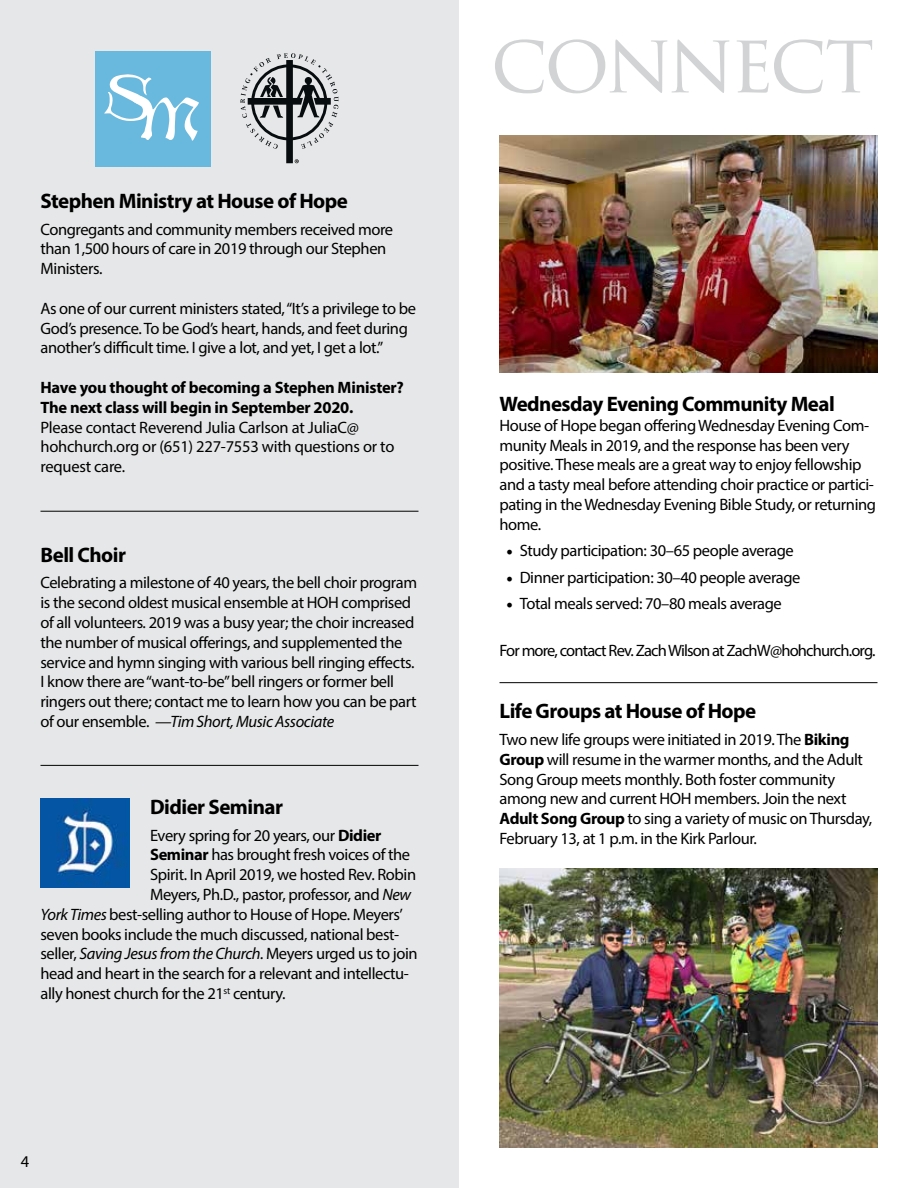
<style>
.page{position:relative;width:918px;height:1188px;background:#fff}
.page>*{position:absolute;margin:0;border:0;box-sizing:border-box;transform-origin:0 0}
.t1{font:81px "Trajan Pro 3";letter-spacing:-.055em;color:#d1d3d4}
.t2{font:700 21px "Myriad Pro";letter-spacing:-.025em;color:#000}
.t3{font:16.5px/19.8px "Myriad Pro";letter-spacing:-.025em;color:#000}
.t4{font:700 16.5px/19.8px "Myriad Pro";letter-spacing:-.015em;color:#000}
.t5{font:16.5px "Myriad Pro";letter-spacing:-.05em;color:#000}
.s1{font-style:italic}
.s2{font-weight:700}
.s3{font-family:"Minion Pro";font-size:18px}
</style>
<div class="page">
<div style="left:0;top:0;width:459px;height:1188px;background:#e6e7e8"></div>
<img style="left:500px;top:868px;width:378px;height:280px">
<img style="left:500px;top:135px;width:378px;height:237px">
<hr style="left:500px;top:682px;width:378px;height:1px;background:#000">
<hr style="left:40px;top:511px;width:378px;height:1px;background:#000">
<hr style="left:40px;top:765px;width:378px;height:1px;background:#000">
<img style="left:41px;top:798px;width:89px;height:90px">
<svg style="left:240px;top:53px;width:98px;height:110px"></svg>
<div style="left:95px;top:51px;width:116px;height:116px;background:#69b8dd"></div>
<svg style="left:104px;top:74px;width:95px;height:67px"></svg>
<p class="t2" style="left:40px;top:187px;width:309px">Stephen Ministry at House of Hope</p>
<p class="t3" style="left:40px;top:219px;width:354px">Congregants and community members received more than 1,500 hours of care in 2019 through our Stephen<br>Ministers.</p>
<p class="t3" style="left:40px;top:298px;width:377px">As one of our current ministers stated, “It’s a privilege to be<br>God’s presence. To be God’s heart, hands, and feet during another’s difficult time. I give a lot, and yet, I get a lot.”</p>
<p class="t4" style="left:40px;top:377px;width:365px">Have you thought of becoming a Stephen Minister?<br>The next class will begin in September 2020.</p>
<p class="t3" style="left:40px;top:417px;width:355px">Please contact Reverend Julia Carlson at JuliaC@ hohchurch.org or (651) 227-7553 with questions or to request care.</p>
<p class="t2" style="left:40px;top:541px;width:87px">Bell Choir</p>
<p class="t3" style="left:40px;top:573px;width:378px">Celebrating a milestone of 40 years, the bell choir program is the second oldest musical ensemble at HOH comprised of all volunteers. 2019 was a busy year; the choir increased the number of musical offerings, and supplemented the service and hymn singing with various bell ringing effects.<br>I know there are “want-to-be” bell ringers or former bell ringers out there; contact me to learn how you can be part of our ensemble. <span class="s1">—Tim Short, Music Associate</span></p>
<p class="t2" style="left:150px;top:793px;width:134px">Didier Seminar</p>
<p class="t3" style="left:150px;top:825px;width:233px">Every spring for 20 years, our <span class="s2">Didier</span></p>
<p class="t3" style="left:150px;top:845px;width:262px"><span class="s2">Seminar</span> has brought fresh voices of the</p>
<p class="t3" style="left:150px;top:865px;width:268px">Spirit. In April 2019, we hosted Rev. Robin</p>
<p class="t3" style="left:150px;top:884px;width:263px">Meyers, Ph.D., pastor, professor, and <span class="s1">New</span></p>
<p class="t3" style="left:40px;top:904px;width:364px"><span class="s1">York Times</span> best-selling author to House of Hope. Meyers’</p>
<p class="t3" style="left:40px;top:924px;width:360px">seven books include the much discussed, national best-</p>
<p class="t3" style="left:40px;top:944px;width:379px">seller, <span class="s1">Saving Jesus from the Church.</span> Meyers urged us to join</p>
<p class="t3" style="left:40px;top:964px;width:370px">head and heart in the search for a relevant and intellectu-</p>
<p class="t3" style="left:40px;top:983px;width:247px">ally honest church for the 21<sup>st</sup> century.</p>
<p class="t3" style="left:21px;top:1151px;width:10px">4</p>
<h1 class="t1" style="left:490px;top:7px;width:386px">CONNECT</h1>
<p class="t2" style="left:500px;top:390px;width:337px">Wednesday Evening Community Meal</p>
<p class="t3" style="left:500px;top:415px;width:378px">House of Hope began offering Wednesday Evening Com&shy;munity Meals in 2019, and the response has been very positive. These meals are a great way to enjoy fellowship and a tasty meal before attending choir practice or partici&shy;pating in the Wednesday Evening Bible Study, or returning home.</p>
<p class="t3" style="left:506px;top:541px;width:289px"><span class="s3">•</span> Study participation: 30–65 people average</p>
<p class="t3" style="left:506px;top:567px;width:296px"><span class="s3">•</span> Dinner participation: 30–40 people average</p>
<p class="t3" style="left:506px;top:594px;width:277px"><span class="s3">•</span> Total meals served: 70–80 meals average</p>
<p class="t5" style="left:500px;top:640px;width:378px">For more, contact Rev. Zach Wilson at ZachW@hohchurch.org.</p>
<p class="t2" style="left:500px;top:698px;width:258px">Life Groups at House of Hope</p>
<p class="t3" style="left:500px;top:729px;width:374px">Two new life groups were initiated in 2019. The <span class="s2">Biking Group</span> will resume in the warmer months, and the Adult Song Group meets monthly. Both foster community among new and current HOH members. Join the next <span class="s2">Adult Song Group</span> to sing a variety of music on Thursday, February 13, at 1 p.m. in the Kirk Parlour.</p>
</div>
